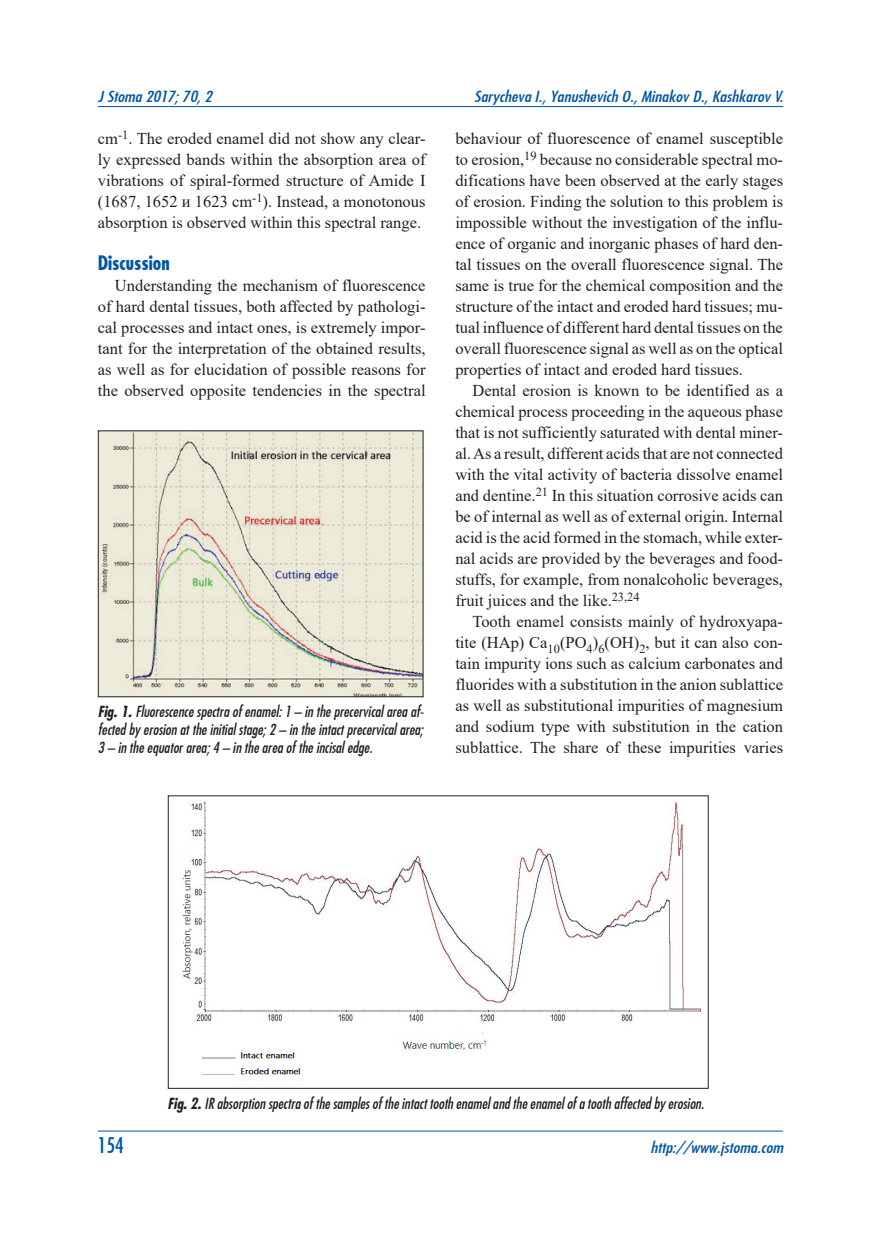
<style>
.page{position:relative;width:881px;height:1234px;background:#fff}
.page>*{position:absolute;margin:0;border:0;box-sizing:border-box;transform-origin:0 0}
.t1{font:21px "Fujiyama";color:#0155a5}
.t2{font:700 19.5px "Fujiyama";color:#0155a5}
.t3{font:16.5px/21px "Times New Roman";color:#231f20;text-align:justify}
.t4{font:italic 15px/18px "Fujiyama";color:#231f20;text-align:justify}
.t5{font:italic 15px "Fujiyama";color:#0155a5;scale:1.2 1}
.s1{font-weight:700}
</style>
<div class="page">
<hr style="left:98px;top:106px;width:684px;height:1px;background:#0155a5">
<hr style="left:98px;top:1130px;width:684px;height:1px;background:#0155a5">
<img style="left:100px;top:432px;width:321px;height:263px">
<div style="left:98px;top:430px;width:325px;height:267px;border:1px solid #231f20"></div>
<img style="left:182px;top:801px;width:518px;height:275px">
<p class="t5" style="left:98px;top:86px;width:96px">J Stoma 2017; 70, 2</p>
<p class="t5" style="left:474px;top:86px;width:259px">Sarycheva I., Yanushevich O., Minakov D., Kashkarov V.</p>
<p class="t3" style="left:98px;top:127px;width:329px">cm<sup>-1</sup>. The eroded enamel did not show any clear&shy;ly expressed bands within the absorption area of vibrations of spiral-formed structure of Amide I (1687, 1652 и 1623 cm<sup>-1</sup>). Instead, a monotonous absorption is observed within this spectral range.</p>
<p class="t2" style="left:98px;top:250px;width:73px">Discussion</p>
<p class="t3" style="left:98px;top:274px;width:329px;text-indent:17px">Understanding the mechanism of fluorescence of hard dental tissues, both affected by pathologi&shy;cal processes and intact ones, is extremely impor&shy;tant for the interpretation of the obtained results, as well as for elucidation of possible reasons for the observed opposite tendencies in the spectral</p>
<p class="t4" style="left:98px;top:702px;width:327px"><span class="s1">Fig. 1.</span> Fluorescence spectra of enamel: 1 – in the precervical area af&shy;fected by erosion at the initial stage; 2 – in the intact precervical area; 3 – in the equator area; 4 – in the area of the incisal edge.</p>
<p class="t3" style="left:455px;top:127px;width:329px">behaviour of fluorescence of enamel susceptible to erosion,<sup>19</sup> because no considerable spectral mo&shy;difications have been observed at the early stages of erosion. Finding the solution to this problem is impossible without the investigation of the influ&shy;ence of organic and inorganic phases of hard den&shy;tal tissues on the overall fluorescence signal. The same is true for the chemical composition and the structure of the intact and eroded hard tissues; mu&shy;tual influence of different hard dental tissues on the overall fluorescence signal as well as on the optical properties of intact and eroded hard tissues.</p>
<p class="t3" style="left:455px;top:379px;width:329px;text-indent:17px">Dental erosion is known to be identified as a chemical process proceeding in the aqueous phase that is not sufficiently saturated with dental miner&shy;al. As a result, different acids that are not connected with the vital activity of bacteria dissolve enamel and dentine.<sup>21</sup> In this situation corrosive acids can be of internal as well as of external origin. Internal acid is the acid formed in the stomach, while exter&shy;nal acids are provided by the beverages and food&shy;stuffs, for example, from nonalcoholic beverages, fruit juices and the like.<sup>23,24</sup></p>
<p class="t3" style="left:455px;top:610px;width:329px;text-indent:17px">Tooth enamel consists mainly of hydroxyapa&shy;tite (HAp) Ca<sub>10</sub>(PO<sub>4</sub>)<sub>6</sub>(OH)<sub>2</sub>, but it can also con&shy;tain impurity ions such as calcium carbonates and fluorides with a substitution in the anion sublattice as well as substitutional impurities of magnesium and sodium type with substitution in the cation sublattice. The share of these impurities varies</p>
<p class="t4" style="left:167px;top:1093px;width:538px"><span class="s1">Fig. 2.</span> IR absorption spectra of the samples of the intact tooth enamel and the enamel of a tooth affected by erosion.</p>
<p class="t1" style="left:98px;top:1130px;width:27px">154</p>
<p class="t5" style="left:650px;top:1136px;width:112px">http://www.jstoma.com</p>
</div>
